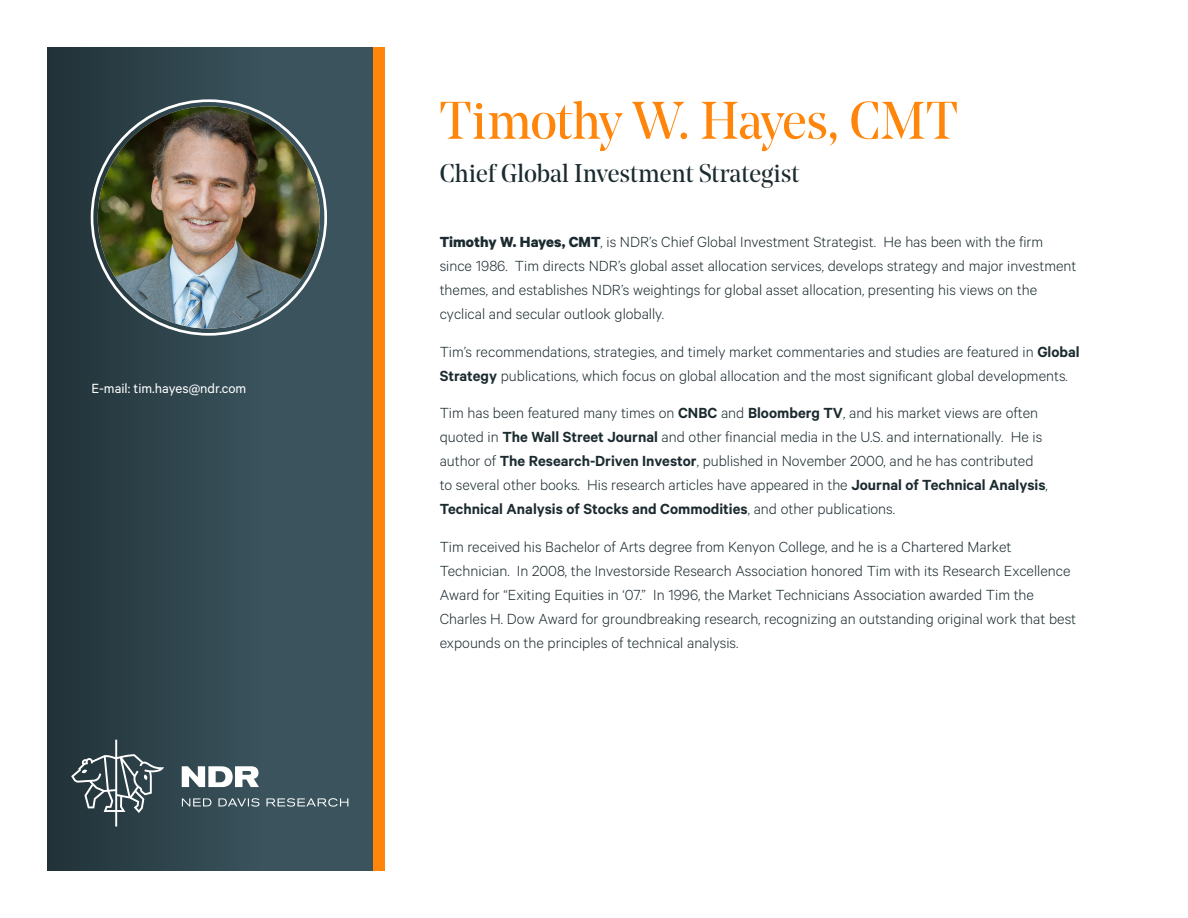
<style>
.page{position:relative;width:1188px;height:918px;background:#fff}
.page>*{position:absolute;margin:0;border:0;box-sizing:border-box;transform-origin:0 0}
.t1{font:52.5px "Noe Display";letter-spacing:-.015em;color:#ff850b}
.t2{font:25.5px "Noe Display";color:#1c2b30}
.t3{font:300 16.5px/24px "Calibre";color:#1c2b30}
.t4{font:15px "Calibre";color:#fff}
.s1{font-weight:700}
.s2{font-weight:600}
</style>
<div class="page">
<div style="left:47px;top:47px;width:325px;height:824px;background:linear-gradient(to right,#26373d,#415c67)"></div>
<div style="left:373px;top:47px;width:11px;height:824px;background:#ff850b"></div>
<svg style="left:71px;top:740px;width:93px;height:87px;background:#48585e"></svg>
<svg style="left:182px;top:798px;width:166px;height:9px"></svg>
<svg style="left:182px;top:766px;width:77px;height:21px"></svg>
<img style="left:98px;top:106px;width:222px;height:223px;border-radius:111px">
<p class="t4" style="left:92px;top:379px;width:156px">E-mail: tim.hayes@ndr.com</p>
<p class="t1" style="left:440px;top:88px;width:520px">Timothy W. Hayes, CMT</p>
<p class="t2" style="left:440px;top:157px;width:361px">Chief Global Investment Strategist</p>
<p class="t3" style="left:440px;top:230px;width:638px"><span class="s1">Timothy W. Hayes, CMT</span>, is NDR’s Chief Global Investment Strategist. He has been with the firm since 1986. Tim directs NDR’s global asset allocation services, develops strategy and major investment themes, and establishes NDR’s weightings for global asset allocation, presenting his views on the cyclical and secular outlook globally.</p>
<p class="t3" style="left:440px;top:339px;width:641px">Tim’s recommendations, strategies, and timely market commentaries and studies are featured in <span class="s2">Global<br>Strategy</span> publications, which focus on global allocation and the most significant global developments.</p>
<p class="t3" style="left:440px;top:401px;width:610px">Tim has been featured many times on <span class="s2">CNBC</span> and <span class="s2">Bloomberg TV</span>, and his market views are often quoted in <span class="s2">The Wall Street Journal</span> and other financial media in the U.S. and internationally. He is author of <span class="s2">The Research-Driven Investor</span>, published in November 2000, and he has contributed to several other books. His research articles have appeared in the <span class="s2">Journal of Technical Analysis</span>, <span class="s2">Technical Analysis of Stocks and Commodities</span>, and other publications.</p>
<p class="t3" style="left:440px;top:534px;width:638px">Tim received his Bachelor of Arts degree from Kenyon College, and he is a Chartered Market Technician. In 2008, the Investorside Research Association honored Tim with its Research Excellence Award for “Exiting Equities in ‘07.” In 1996, the Market Technicians Association awarded Tim the Charles H. Dow Award for groundbreaking research, recognizing an outstanding original work that best expounds on the principles of technical analysis.</p>
</div>
